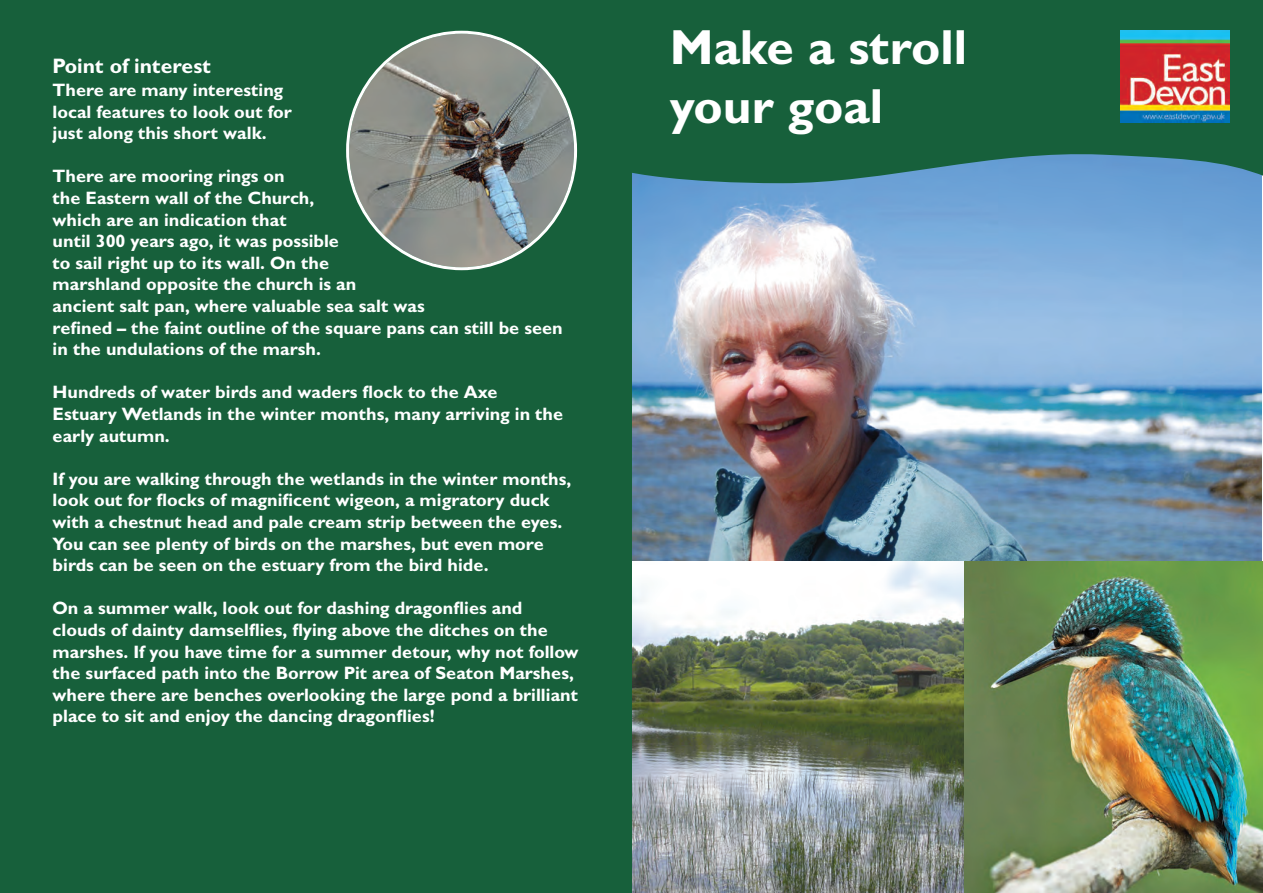
<style>
.page{position:relative;width:1263px;height:893px;background:#fff}
.page>*{position:absolute;margin:0;border:0;box-sizing:border-box;transform-origin:0 0}
.t1{font:700 49.5px/59.4px "Gill Sans MT Pro";color:#fff}
.t2{font:700 21px "Gill Sans MT Pro";color:#fff}
.t3{font:700 18px/21.6px "Gill Sans MT Pro";color:#fff}
</style>
<div class="page">
<img style="left:631px;top:207px;width:630px;height:354px">
<svg style="left:631px;top:0;width:632px;height:207px;background:#276c59"></svg>
<img style="left:631px;top:561px;width:333px;height:332px">
<img style="left:964px;top:561px;width:299px;height:332px">
<img style="left:1121px;top:30px;width:108px;height:92px">
<div style="left:0;top:0;width:631px;height:893px;background:#17603b"></div>
<svg style="left:346px;top:31px;width:231px;height:239px"></svg>
<p class="t2" style="left:53px;top:58px;width:160px">Point of interest</p>
<p class="t3" style="left:53px;top:81px;width:241px">There are many interesting local features to look out for just along this short walk.</p>
<p class="t3" style="left:53px;top:167px;width:512px">There are mooring rings on<br>the Eastern wall of the Church,<br>which are an indication that<br>until 300 years ago, it was possible<br>to sail right up to its wall. On the<br>marshland opposite the church is an<br>ancient salt pan, where valuable sea salt was<br>refined – the faint outline of the square pans can still be seen in the undulations of the marsh.</p>
<p class="t3" style="left:53px;top:383px;width:512px">Hundreds of water birds and waders flock to the Axe<br>Estuary Wetlands in the winter months, many arriving in the early autumn.</p>
<p class="t3" style="left:53px;top:470px;width:520px">If you are walking through the wetlands in the winter months, look out for flocks of magnificent wigeon, a migratory duck with a chestnut head and pale cream strip between the eyes.<br>You can see plenty of birds on the marshes, but even more birds can be seen on the estuary from the bird hide.</p>
<p class="t3" style="left:53px;top:599px;width:527px">On a summer walk, look out for dashing dragonflies and clouds of dainty damselflies, flying above the ditches on the marshes. If you have time for a summer detour, why not follow the surfaced path into the Borrow Pit area of Seaton Marshes, where there are benches overlooking the large pond a brilliant place to sit and enjoy the dancing dragonflies!</p>
<h1 class="t1" style="left:670px;top:22px;width:299px">Make a stroll your goal</h1>
</div>
